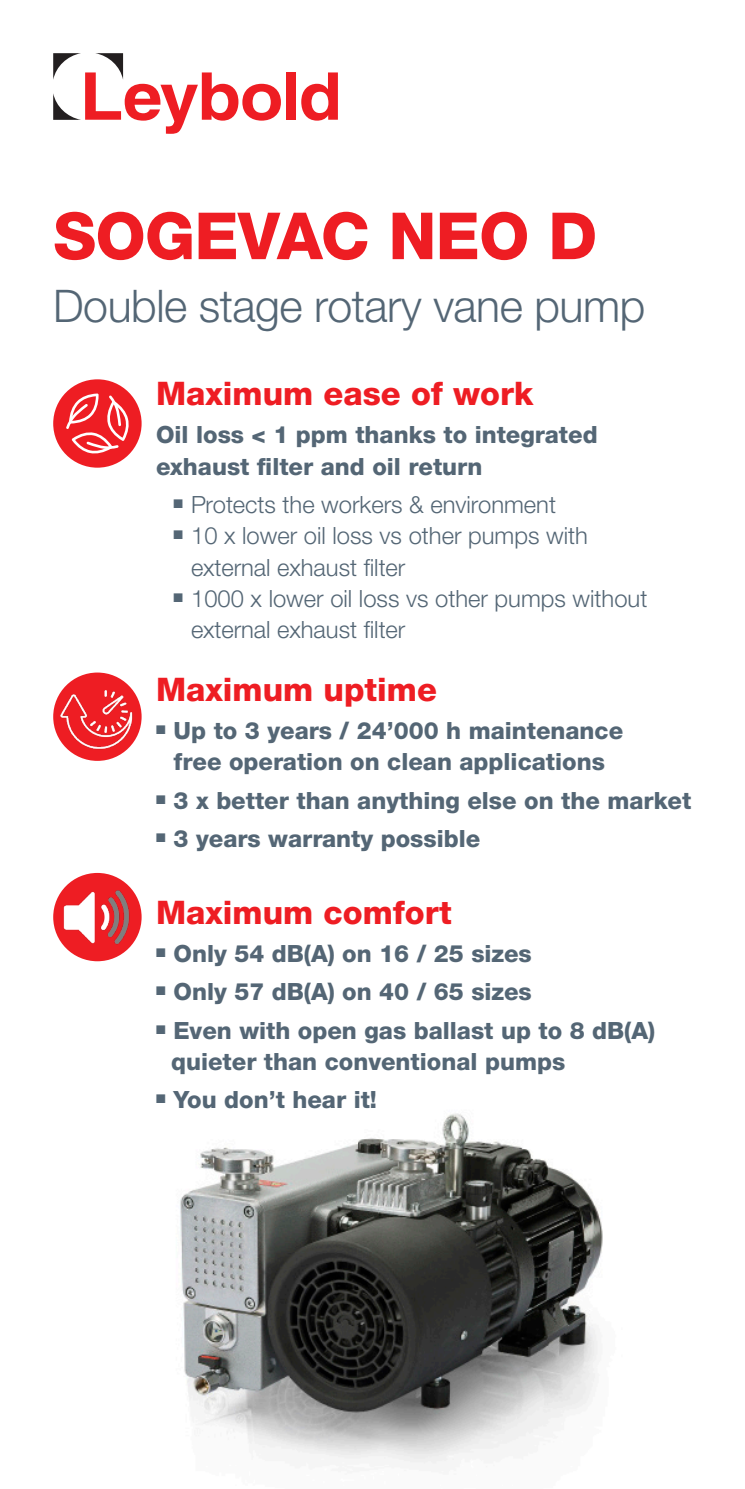
<style>
.page{position:relative;width:745px;height:1489px;background:#fff}
.page>*{position:absolute;margin:0;border:0;box-sizing:border-box;transform-origin:0 0}
.t1{font:800 65px "Helvetica Neue LTW1 G";letter-spacing:-.01em;color:#ee1d23}
.t2{font:300 45px "Helvetica Neue LTW1 G";letter-spacing:-.01em;color:#546675}
.t3{font:800 32.5px "Helvetica Neue LTW1 G";color:#ee1d23}
.t4{font:800 23.75px/31.2px "Helvetica Neue LTW1 G";color:#546675}
.t5{font:300 23.75px/31.2px "Helvetica Neue LTW1 G";color:#546675}
</style>
<div class="page">
<img style="left:180px;top:1113px;width:423px;height:351px">
<div style="left:285px;top:72px;width:10px;height:48px;background:#ee1d23"></div>
<svg style="left:301px;top:72px;width:37px;height:49px"></svg>
<svg style="left:53px;top:53px;width:228px;height:81px"></svg>
<div style="left:53px;top:872px;width:88px;height:89px;background:#ee1d23;border-radius:50%"></div>
<img style="left:59px;top:886px;width:74px;height:61px">
<div style="left:53px;top:672px;width:88px;height:88px;background:#ee1d23;border-radius:50%"></div>
<img style="left:58px;top:687px;width:76px;height:63px">
<div style="left:53px;top:379px;width:88px;height:88px;background:#ee1d23;border-radius:50%"></div>
<svg style="left:66px;top:393px;width:63px;height:61px"></svg>
<p class="t1" style="left:53px;top:197px;width:545px">SOGEVAC NEO D</p>
<p class="t2" style="left:53px;top:278px;width:593px">Double stage rotary vane pump</p>
<p class="t3" style="left:156px;top:374px;width:378px">Maximum ease of work</p>
<p class="t4" style="left:156px;top:419px;width:443px">Oil loss &lt; 1 ppm thanks to integrated exhaust filter and oil return</p>
<p class="t5" style="left:173px;top:489px;width:383px">■ Protects the workers &amp; environment</p>
<p class="t5" style="left:191px;top:520px;width:398px;text-indent:-18px">■ 10 x lower oil loss vs other pumps with external exhaust filter</p>
<p class="t5" style="left:191px;top:582px;width:457px;text-indent:-18px">■ 1000 x lower oil loss vs other pumps without external exhaust filter</p>
<p class="t3" style="left:156px;top:669px;width:282px">Maximum uptime</p>
<p class="t4" style="left:156px;top:715px;width:468px;text-align:center">■ Up to 3 years / 24’000 h maintenance free operation on clean applications</p>
<p class="t4" style="left:156px;top:784px;width:536px">■ 3 x better than anything else on the market</p>
<p class="t4" style="left:156px;top:823px;width:325px">■ 3 years warranty possible</p>
<p class="t3" style="left:156px;top:892px;width:297px">Maximum comfort</p>
<p class="t4" style="left:156px;top:938px;width:377px">■ Only 54 dB(A) on 16 / 25 sizes</p>
<p class="t4" style="left:156px;top:976px;width:377px">■ Only 57 dB(A) on 40 / 65 sizes</p>
<p class="t4" style="left:171px;top:1014px;width:485px;text-indent:-15px">■ Even with open gas ballast up to 8 dB(A) quieter than conventional pumps</p>
<p class="t4" style="left:156px;top:1084px;width:222px">■ You don’t hear it!</p>
</div>
